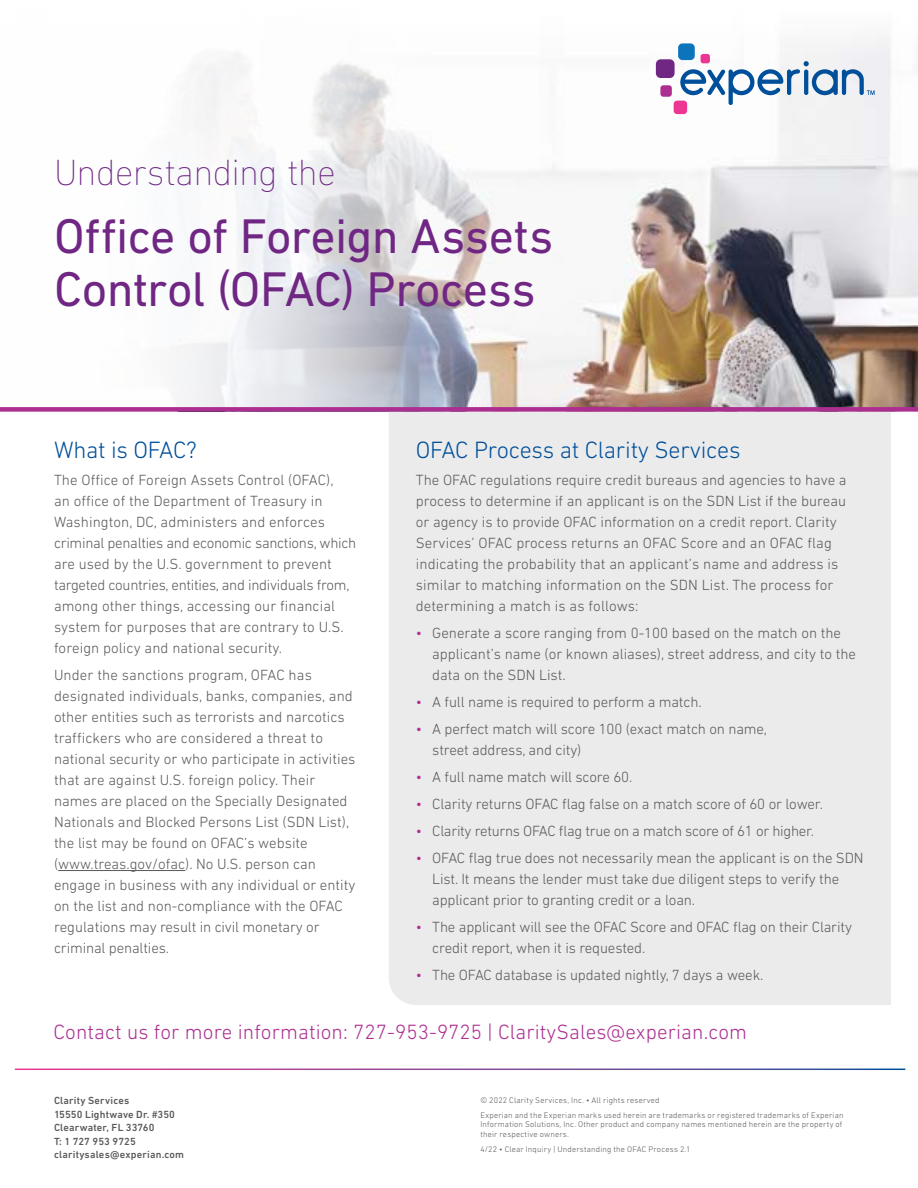
<style>
.page{position:relative;width:918px;height:1188px;background:#fff}
.page>*{position:absolute;margin:0;border:0;box-sizing:border-box;transform-origin:0 0}
.t1{font:49.5px/52.8px "DIN Next W1 G";letter-spacing:-.015em;color:#702784}
.t2{font:200 37.2px "DIN Next W1 G";letter-spacing:-.015em;color:#702784}
.t3{font:300 24px "DIN Next W1 G";letter-spacing:-.01em;color:#004f9a}
.t4{font:300 21px "DIN Next W1 G";letter-spacing:.005em;color:#ad2e91}
.t5{font:300 15px/21px "DIN Next W1 G";color:#58595b}
.t6{font:300 15px "DIN Next W1 G";letter-spacing:-.02em;color:#58595b}
.t7{font:500 10.5px/13.5px "DIN Next W1 G";letter-spacing:.015em;color:#58595b}
.t8{font:300 8.25px/15px "DIN Next W1 G";letter-spacing:.02em;color:#58595b}
.s1{color:#ad2e91}
</style>
<div class="page">
<img style="left:518px;top:35px;width:400px;height:372px">
<svg style="left:179px;top:53px;width:339px;height:354px"></svg>
<div style="left:389px;top:412px;width:502px;height:593px;background:#ebebec"></div>
<div style="left:0;top:407px;width:918px;height:5px;background:#ad2e91"></div>
<div style="left:678px;top:43px;width:17px;height:17px;background:#0b74bb;border-radius:4px"></div>
<div style="left:656px;top:59px;width:19px;height:19px;background:#702784;border-radius:5px"></div>
<div style="left:660px;top:85px;width:12px;height:12px;background:#ad2e91;border-radius:3px"></div>
<div style="left:674px;top:101px;width:13px;height:13px;background:#ed3694;border-radius:4px"></div>
<div style="left:701px;top:54px;width:9px;height:9px;background:#ed3694;border-radius:2px"></div>
<svg style="left:680px;top:61px;width:195px;height:44px"></svg>
<hr style="left:58px;top:870px;width:127px;height:1px;background:#58595b">
<h2 class="t2" style="left:54px;top:151px;width:283px">Understanding the</h2>
<h1 class="t1" style="left:54px;top:209px;width:501px">Office of Foreign Assets<br>Control (OFAC) Process</h1>
<h3 class="t3" style="left:54px;top:436px;width:144px">What is OFAC?</h3>
<p class="t5" style="left:54px;top:469px;width:304px">The Office of Foreign Assets Control (OFAC),<br>an office of the Department of Treasury in Washington, DC, administers and enforces criminal penalties and economic sanctions, which are used by the U.S. government to prevent targeted countries, entities, and individuals from, among other things, accessing our financial system for purposes that are contrary to U.S. foreign policy and national security.</p>
<p class="t5" style="left:54px;top:664px;width:303px">Under the sanctions program, OFAC has designated individuals, banks, companies, and other entities such as terrorists and narcotics traffickers who are considered a threat to national security or who participate in activities that are against U.S. foreign policy. Their names are placed on the Specially Designated Nationals and Blocked Persons List (SDN List), the list may be found on OFAC’s website (www.treas.gov/ofac). No U.S. person can engage in business with any individual or entity on the list and non-compliance with the OFAC regulations may result in civil monetary or criminal penalties.</p>
<h3 class="t3" style="left:416px;top:436px;width:326px">OFAC Process at Clarity Services</h3>
<p class="t5" style="left:416px;top:469px;width:432px">The OFAC regulations require credit bureaus and agencies to have a process to determine if an applicant is on the SDN List if the bureau or agency is to provide OFAC information on a credit report. Clarity Services’ OFAC process returns an OFAC Score and an OFAC flag indicating the probability that an applicant’s name and address is similar to matching information on the SDN List. The process for determining a match is as follows:</p>
<p class="t5" style="left:432px;top:622px;width:425px;text-indent:-16px"><span class="s1">•</span> Generate a score ranging from 0-100 based on the match on the applicant’s name (or known aliases), street address, and city to the data on the SDN List.</p>
<p class="t5" style="left:416px;top:691px;width:287px"><span class="s1">•</span> A full name is required to perform a match.</p>
<p class="t5" style="left:432px;top:718px;width:336px;text-indent:-16px"><span class="s1">•</span> A perfect match will score 100 (exact match on name, street address, and city)</p>
<p class="t5" style="left:416px;top:766px;width:218px"><span class="s1">•</span> A full name match will score 60.</p>
<p class="t5" style="left:416px;top:793px;width:409px"><span class="s1">•</span> Clarity returns OFAC flag false on a match score of 60 or lower.</p>
<p class="t6" style="left:416px;top:822px;width:400px"><span class="s1">•</span> Clarity returns OFAC flag true on a match score of 61 or higher.</p>
<p class="t5" style="left:432px;top:847px;width:433px;text-indent:-16px"><span class="s1">•</span> OFAC flag true does not necessarily mean the applicant is on the SDN<br>List. It means the lender must take due diligent steps to verify the applicant prior to granting credit or a loan.</p>
<p class="t5" style="left:432px;top:916px;width:421px;text-indent:-16px"><span class="s1">•</span> The applicant will see the OFAC Score and OFAC flag on their Clarity credit report, when it is requested.</p>
<p class="t5" style="left:416px;top:964px;width:349px"><span class="s1">•</span> The OFAC database is updated nightly, 7 days a week.</p>
<h3 class="t4" style="left:53px;top:1020px;width:695px">Contact us for more information: 727-953-9725 | ClaritySales@experian.com</h3>
<p class="t7" style="left:54px;top:1094px;width:132px">Clarity Services<br>15550 Lightwave Dr. #350<br>Clearwater, FL 33760<br>T: 1 727 953 9725 claritysales@experian.com</p>
<p class="t8" style="left:480px;top:1092px;width:365px">© 2022 Clarity Services, Inc. • All rights reserved<br>Experian and the Experian marks used herein are trademarks or registered trademarks of Experian</p>
<p class="t8" style="left:480px;top:1120px;width:364px;line-height:9.8px">Information Solutions, Inc. Other product and company names mentioned herein are the property of their respective owners.</p>
<p class="t8" style="left:480px;top:1142px;width:212px">4/22 • Clear Inquiry | Understanding the OFAC Process 2.1</p>
</div>
